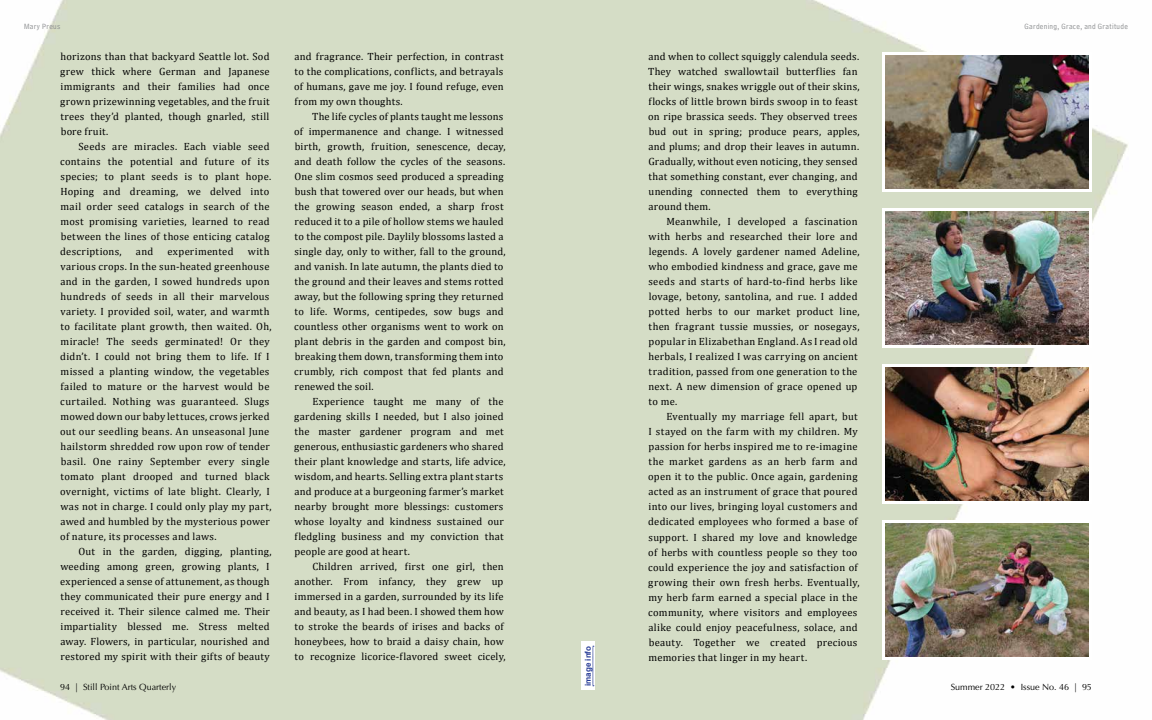
<style>
.page{position:relative;width:1152px;height:720px;background:#fff}
.page>*{position:absolute;margin:0;border:0;box-sizing:border-box;transform-origin:0 0}
.t1{font:10.5px/15px "Cambria";letter-spacing:.025em;color:#000}
.t2{font:9px "Optima";color:#000}
.t3{font:8px "Bell Centennial Std Address";letter-spacing:.04em;color:#8a8c8e}
.t4{font:700 8px "Arial";color:#263b96}
</style>
<div class="page">
<img style="left:886px;top:212px;width:202px;height:132px">
<div style="left:882px;top:208px;width:210px;height:140px;border:3px solid #fff"></div>
<img style="left:886px;top:368px;width:202px;height:132px">
<div style="left:882px;top:364px;width:210px;height:140px;border:3px solid #fff"></div>
<img style="left:886px;top:56px;width:202px;height:132px">
<div style="left:882px;top:52px;width:210px;height:140px;border:3px solid #fff"></div>
<img style="left:886px;top:524px;width:202px;height:132px">
<div style="left:882px;top:520px;width:210px;height:140px;border:3px solid #fff"></div>
<svg style="left:593px;top:646px;width:1px;height:41px"></svg>
<p class="t3" style="left:24px;top:22px;width:38px">Mary Preus</p>
<p class="t3" style="left:1025px;top:22px;width:105px">Gardening, Grace, and Gratitude</p>
<p class="t1" style="left:60px;top:49px;width:211px;text-align:justify">horizons than that backyard Seattle lot. Sod grew thick where German and Japanese immigrants and their families had once grown prizewinning vegetables, and the fruit trees they’d planted, though gnarled, still bore fruit.</p>
<p class="t1" style="left:60px;top:139px;width:213px;text-indent:18px">Seeds are miracles. Each viable seed contains the potential and future of its species; to plant seeds is to plant hope.<br>Hoping and dreaming, we delved into mail order seed catalogs in search of the most promising varieties, learned to read between the lines of those enticing catalog descriptions,</p>
<p class="t1" style="left:294px;top:49px;width:211px;text-align:justify">and fragrance. Their perfection, in contrast to the complications, conflicts, and betrayals of humans, gave me joy. I found refuge, even from my own thoughts.</p>
<p class="t1" style="left:294px;top:109px;width:213px;text-indent:18px">The life cycles of plants taught me lessons of impermanence and change. I witnessed birth, growth, fruition, senescence, decay, and death follow the cycles of the seasons.<br>One slim cosmos seed produced a spreading bush that towered over our heads, but when the growing season ended, a sharp frost reduced it to a pile of hollow stems we hauled to the compost pile. Daylily blossoms lasted a single day, only to wither, fall to the ground, and vanish. In late autumn, the plants died to the ground and their leaves and stems rotted away, but the following spring they returned to life. Worms, centipedes, sow bugs and countless other organisms went to work on plant debris in the garden and compost bin, breaking them down, transforming them into crumbly, rich compost that fed plants and renewed the soil.</p>
<p class="t1" style="left:294px;top:394px;width:213px;text-indent:18px">Experience taught me many of the gardening skills I needed, but I also joined the master gardener program and met generous, enthusiastic gardeners who shared their plant knowledge and starts, life advice, wisdom, and hearts. Selling extra plant starts and produce at a burgeoning farmer’s market nearby brought more blessings: customers whose loyalty and kindness sustained our fledgling business and my conviction that people are good at heart.</p>
<p class="t1" style="left:294px;top:559px;width:213px;text-indent:18px">Children arrived, first one girl, then another. From infancy, they grew up immersed in a garden, surrounded by its life and beauty, as I had been. I showed them how to stroke the beards of irises and backs of honeybees, how to braid a daisy chain, how to recognize licorice-flavored sweet cicely,</p>
<p class="t1" style="left:648px;top:49px;width:213px">and when to collect squiggly calendula seeds.<br>They watched swallowtail butterflies fan their wings, snakes wriggle out of their skins, flocks of little brown birds swoop in to feast on ripe brassica seeds. They observed trees bud out in spring; produce pears, apples, and plums; and drop their leaves in autumn.<br>Gradually, without even noticing, they sensed that something constant, ever changing, and unending connected them to everything around them.</p>
<p class="t1" style="left:648px;top:214px;width:213px;text-indent:18px">Meanwhile, I developed a fascination with herbs and researched their lore and legends. A lovely gardener named Adeline, who embodied kindness and grace, gave me seeds and starts of hard-to-find herbs like lovage, betony, santolina, and rue. I added potted herbs to our market product line, then fragrant tussie mussies, or nosegays, popular in Elizabethan England. As I read old herbals, I realized I was carrying on ancient tradition, passed from one generation to the next. A new dimension of grace opened up to me.</p>
<p class="t1" style="left:648px;top:409px;width:213px;text-indent:18px">Eventually my marriage fell apart, but I stayed on the farm with my children. My passion for herbs inspired me to re-imagine the market gardens as an herb farm and open it to the public. Once again, gardening acted as an instrument of grace that poured into our lives, bringing loyal customers and dedicated employees who formed a base of support. I shared my love and knowledge of herbs with countless people so they too could experience the joy and satisfaction of growing their own fresh herbs. Eventually, my herb farm earned a special place in the community, where visitors and employees alike could enjoy peacefulness, solace, and beauty. Together we created precious memories that linger in my heart.</p>
<p class="t1" style="left:60px;top:244px;width:213px;text-indent:188px">with various crops. In the sun-heated greenhouse and in the garden, I sowed hundreds upon hundreds of seeds in all their marvelous variety. I provided soil, water, and warmth to facilitate plant growth, then waited. Oh, miracle! The seeds germinated! Or they didn’t. I could not bring them to life. If I missed a planting window, the vegetables failed to mature or the harvest would be curtailed. Nothing was guaranteed. Slugs mowed down our baby lettuces, crows jerked out our seedling beans. An unseasonal June hailstorm shredded row upon row of tender basil. One rainy September every single tomato plant drooped and turned black overnight, victims of late blight. Clearly, I was not in charge. I could only play my part, awed and humbled by the mysterious power of nature, its processes and laws.</p>
<p class="t1" style="left:60px;top:544px;width:213px;text-indent:18px">Out in the garden, digging, planting, weeding among green, growing plants, I experienced a sense of attunement, as though they communicated their pure energy and I received it. Their silence calmed me. Their impartiality blessed me. Stress melted away. Flowers, in particular, nourished and restored my spirit with their gifts of beauty</p>
<p class="t1" style="left:136px;top:244px;width:19px">and</p>
<p class="t1" style="left:168px;top:244px;width:68px">experimented</p>
<p class="t4" style="left:583px;top:686px;width:42px;rotate:-90deg">image info</p>
<p class="t2" style="left:60px;top:682px;width:118px">94 | Still Point Arts Quarterly</p>
<p class="t2" style="left:951px;top:682px;width:143px">Summer 2022 • Issue No. 46 | 95</p>
</div>
